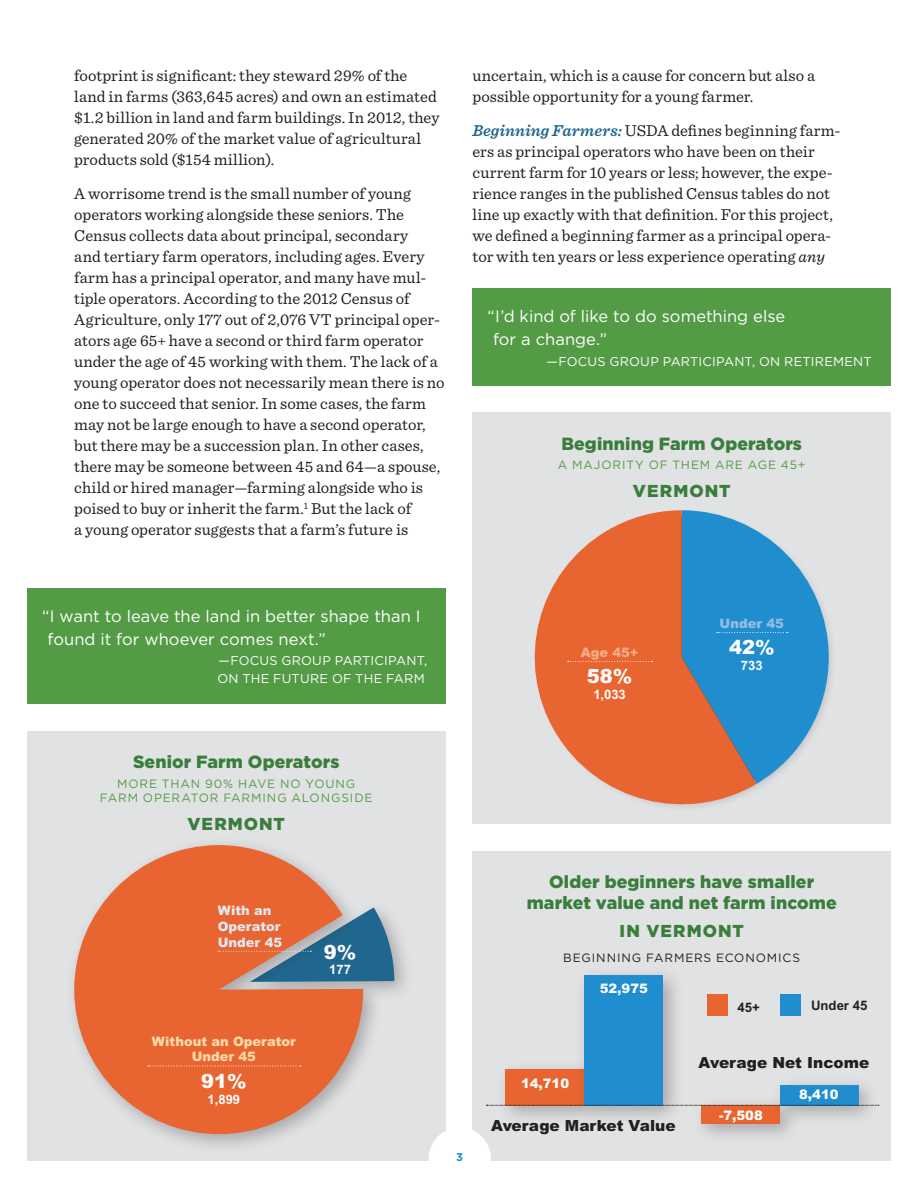
<style>
.page{position:relative;width:918px;height:1188px;background:#fff}
.page>*{position:absolute;margin:0;border:0;box-sizing:border-box;transform-origin:0 0}
.t1{font:900 19.5px "Arial";color:#fff}
.t2{font:900 17.7px/21.1px "Gotham";letter-spacing:.01em;color:#397e3b;text-align:center}
.t3{font:900 17.25px "Gotham";letter-spacing:.06em;color:#397e3b}
.t4{font:16.5px/21px "Sentinel";letter-spacing:.005em;color:#231f20}
.t5{font:16.5px/22.5px "Gotham";letter-spacing:.005em;color:#fff}
.t6{font:900 15.3px "Arial";color:#231f20}
.t7{font:900 13.05px/15.6px "Arial";color:#fddaa9;text-align:center}
.t8{font:900 13.05px "Arial";color:#fff}
.t9{font:900 13.05px/15.6px "Arial";color:#e3e7ee}
.t10{font:700 13.05px "Arial";color:#fff}
.t11{font:700 13.05px "Arial";color:#231f20}
.t12{font:900 13.05px "Arial";color:#97bce3}
.t13{font:900 13.05px "Arial";color:#f3ae88}
.t14{font:12.75px "Gotham";letter-spacing:.015em;color:#fff}
.t15{font:12px "Gotham";letter-spacing:.065em;color:#539c45}
.t16{font:12px "Gotham";letter-spacing:.06em;color:#231f20}
.t17{font:700 11.25px "Gotham";color:#208ece}
.s1{font-weight:600;font-style:italic;color:#20678f}
.s2{font-style:italic}
</style>
<div class="page">
<div style="left:472px;top:851px;width:419px;height:310px;background:#e1e2e4"></div>
<div style="left:692px;top:1096px;width:109px;height:49px;background:#231f20;opacity:.3"></div>
<div style="left:701px;top:1105px;width:79px;height:19px;background:#e86531"></div>
<div style="left:496px;top:1060px;width:109px;height:67px;background:#231f20;opacity:.3"></div>
<div style="left:506px;top:1069px;width:78px;height:36px;background:#e86531"></div>
<div style="left:770px;top:1075px;width:110px;height:51px;background:#231f20;opacity:.3"></div>
<div style="left:780px;top:1085px;width:79px;height:20px;background:#208ece"></div>
<div style="left:575px;top:965px;width:109px;height:161px;background:#231f20;opacity:.3"></div>
<div style="left:584px;top:975px;width:79px;height:130px;background:#208ece"></div>
<svg style="left:486px;top:1105px;width:393px;height:1px"></svg>
<div style="left:472px;top:413px;width:419px;height:411px;background:#e1e2e4"></div>
<svg style="left:534px;top:510px;width:223px;height:297px;fill:#e86531"></svg>
<div style="left:27px;top:731px;width:419px;height:430px;background:#e1e2e4"></div>
<div style="left:244px;top:900px;width:171px;height:103px;background:#231f20;opacity:.3"></div>
<div style="left:65px;top:836px;width:319px;height:319px;background:#231f20;opacity:.3"></div>
<svg style="left:74px;top:845px;width:290px;height:290px;fill:#e86531"></svg>
<svg style="left:218px;top:907px;width:176px;height:75px;background:#8d736e"></svg>
<svg style="left:148px;top:1066px;width:153px;height:1px"></svg>
<div style="left:707px;top:995px;width:21px;height:21px;background:#e86531"></div>
<div style="left:780px;top:995px;width:21px;height:21px;background:#208ece"></div>
<svg style="left:682px;top:510px;width:147px;height:274px"></svg>
<svg style="left:568px;top:661px;width:84px;height:1px"></svg>
<svg style="left:429px;top:1130px;width:62px;height:31px"></svg>
<div style="left:27px;top:588px;width:419px;height:115px;background:#539c45"></div>
<div style="left:472px;top:288px;width:419px;height:98px;background:#539c45"></div>
<p class="t4" style="left:74px;top:64px;width:367px">footprint is significant: they steward 29% of the land in farms (363,645 acres) and own an estimated $1.2 billion in land and farm buildings. In 2012, they generated 20% of the market value of agricultural products sold ($154 million).</p>
<p class="t4" style="left:74px;top:182px;width:372px">A worrisome trend is the small number of young operators working alongside these seniors. The Census collects data about principal, secondary<br>and tertiary farm operators, including ages. Every farm has a principal operator, and many have mul&shy;tiple operators. According to the 2012 Census of Agriculture, only 177 out of 2,076 VT principal oper&shy;ators age 65+ have a second or third farm operator under the age of 45 working with them. The lack of a young operator does not necessarily mean there is no one to succeed that senior. In some cases, the farm may not be large enough to have a second operator, but there may be a succession plan. In other cases, there may be someone between 45 and 64—a spouse, child or hired manager—farming alongside who is poised to buy or inherit the farm.<sup>1</sup> But the lack of<br>a young operator suggests that a farm’s future is</p>
<p class="t4" style="left:472px;top:64px;width:344px">uncertain, which is a cause for concern but also a possible opportunity for a young farmer.</p>
<p class="t4" style="left:472px;top:119px;width:370px"><span class="s1">Beginning Farmers:</span> USDA defines beginning farm&shy;ers as principal operators who have been on their current farm for 10 years or less; however, the expe&shy;rience ranges in the published Census tables do not line up exactly with that definition. For this project, we defined a beginning farmer as a principal opera&shy;tor with ten years or less experience operating <span class="s2">any</span></p>
<p class="t5" style="left:493px;top:305px;width:294px;text-indent:-5px">“I’D KIND OF LIKE TO DO SOMETHING ELSE<br>FOR A CHANGE.”</p>
<p class="t14" style="left:547px;top:354px;width:133px">—FOCUS GROU P PARTI</p>
<p class="t14" style="left:703px;top:354px;width:32px">CI PANT</p>
<p class="t14" style="left:752px;top:354px;width:111px">, ON RETIREMENT</p>
<p class="t2" style="left:561px;top:432px;width:242px">Beginning Farm Operators</p>
<p class="t15" style="left:558px;top:459px;width:64px">A MAJORITY</p>
<p class="t15" style="left:649px;top:459px;width:158px">OF THEM ARE AGE 45+</p>
<p class="t3" style="left:633px;top:481px;width:95px">Vermont</p>
<p class="t5" style="left:48px;top:605px;width:375px;text-indent:-5px">“I WANT TO LEAVE THE LAND IN BETTER SHAPE THAN I<br>FOUND IT FOR WHOEVER COMES NEXT.”</p>
<p class="t14" style="left:219px;top:654px;width:133px">—FOCUS GROU P PARTI</p>
<p class="t14" style="left:375px;top:654px;width:32px">CI PANT</p>
<p class="t14" style="left:424px;top:654px;width:5px">,</p>
<p class="t14" style="left:217px;top:672px;width:66px">ON THE FUTUR</p>
<p class="t14" style="left:320px;top:672px;width:76px">E OF THE FAR</p>
<p class="t14" style="left:414px;top:672px;width:13px">M</p>
<p class="t2" style="left:133px;top:751px;width:208px">Senior Farm Operators</p>
<p class="t15" style="left:117px;top:777px;width:74px">MORE THAN</p>
<p class="t15" style="left:205px;top:777px;width:43px">90% HAV</p>
<p class="t15" style="left:267px;top:777px;width:90px">E NO YOUNG</p>
<p class="t15" style="left:100px;top:792px;width:82px">FARM OPERAT</p>
<p class="t15" style="left:199px;top:792px;width:175px">OR FARMING ALONGSI DE</p>
<p class="t3" style="left:187px;top:814px;width:95px">Vermont</p>
<p class="t9" style="left:218px;top:903px;width:66px">With an<br>Operator<br>Under 45</p>
<p class="t7" style="left:152px;top:1033px;width:146px">Without an Operator<br>Under 45</p>
<p class="t1" style="left:201px;top:1069px;width:47px">91%</p>
<p class="t10" style="left:208px;top:1091px;width:34px">1,899</p>
<p class="t1" style="left:324px;top:939px;width:34px">9%</p>
<p class="t10" style="left:329px;top:962px;width:23px">177</p>
<p class="t13" style="left:581px;top:644px;width:59px">Age 45+</p>
<p class="t1" style="left:587px;top:664px;width:47px">58%</p>
<p class="t10" style="left:593px;top:687px;width:34px">1,033</p>
<p class="t12" style="left:720px;top:615px;width:66px">Under 45</p>
<p class="t1" style="left:729px;top:635px;width:47px">42%</p>
<p class="t10" style="left:741px;top:658px;width:23px">733</p>
<p class="t17" style="left:456px;top:1151px;width:8px">3</p>
<p class="t2" style="left:527px;top:871px;width:312px">Older beginners have smaller market value and net farm income</p>
<p class="t3" style="left:620px;top:921px;width:122px">in Vermont</p>
<p class="t16" style="left:563px;top:951px;width:37px">BEGINNIN</p>
<p class="t16" style="left:632px;top:951px;width:170px">G FARMERS ECONOMICS</p>
<p class="t8" style="left:600px;top:980px;width:50px">52,975</p>
<p class="t8" style="left:521px;top:1075px;width:50px">14,710</p>
<p class="t6" style="left:491px;top:1116px;width:186px">Average Market Value</p>
<p class="t11" style="left:737px;top:999px;width:24px">45+</p>
<p class="t11" style="left:811px;top:998px;width:58px">Under 45</p>
<p class="t6" style="left:698px;top:1052px;width:172px">Average Net Income</p>
<p class="t8" style="left:719px;top:1107px;width:45px">-7,508</p>
<p class="t8" style="left:799px;top:1086px;width:41px">8,410</p>
</div>
